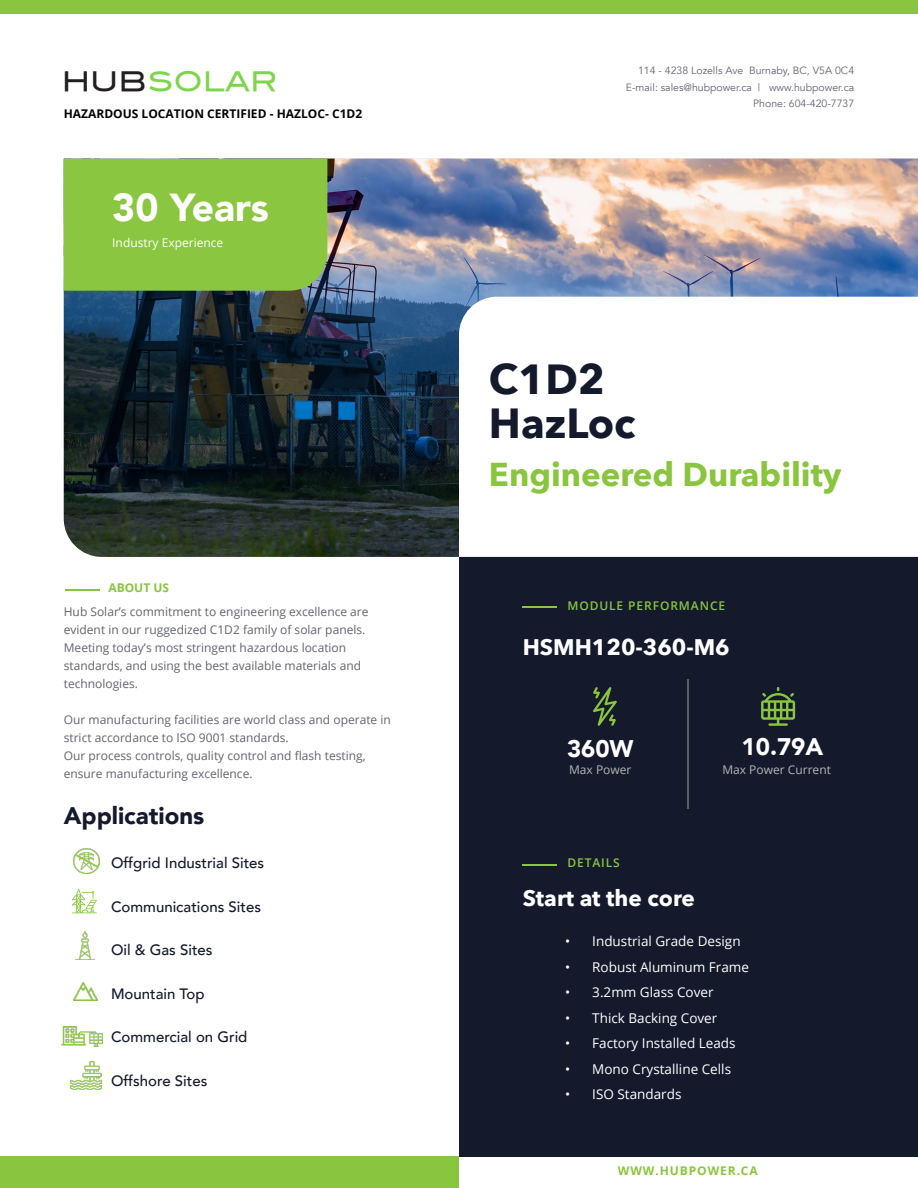
<style>
.page{position:relative;width:918px;height:1188px;background:#fff}
.page>*{position:absolute;margin:0;border:0;box-sizing:border-box;transform-origin:0 0}
.t1{font:700 42px "Avenir Next";color:#141a2c}
.t2{font:700 42px "Avenir Next";color:#131a2c}
.t3{font:900 39px "Avenir";color:#fff}
.t4{font:700 33px "Avenir Next";color:#89c53f}
.t5{font:26.85px "Blair Md ITCTT Medium";color:#7fd44f}
.t6{font:900 24px "Avenir";color:#141a2c}
.t7{font:900 24px "Avenir";color:#fff}
.t8{font:700 22.5px "Avenir Next";color:#fff}
.t9{font:500 15px "Avenir";color:#141a2c}
.t10{font:13.5px "Open Sans";color:#fff}
.t11{font:12px/18px "Open Sans";color:#636570}
.t12{font:700 12px "Open Sans";color:#040503}
.t13{font:600 12px "Open Sans";letter-spacing:.075em;color:#89c53f}
.t14{font:12px "Open Sans";color:#b5b4b6}
.t15{font:700 12px "Open Sans";letter-spacing:.075em;color:#89c53f}
.t16{font:12px "Open Sans";color:#fff}
.t17{font:10.5px "Avenir";color:#636570}
.s1{color:#231f20}
</style>
<div class="page">
<div style="left:459px;top:557px;width:459px;height:600px;background:#141a2c"></div>
<img style="left:64px;top:159px;width:854px;height:398px">
<div style="left:0;top:1157px;width:459px;height:31px;background:#89c53f"></div>
<hr style="left:688px;top:679px;width:1px;height:130px;background:#fff">
<hr style="left:523px;top:606px;width:34px;height:1px;background:#89c53f">
<hr style="left:523px;top:865px;width:34px;height:1px;background:#89c53f">
<svg style="left:459px;top:297px;width:459px;height:260px"></svg>
<div style="left:0;top:0;width:918px;height:14px;background:#89c53f"></div>
<svg style="left:593px;top:687px;width:24px;height:39px"></svg>
<svg style="left:761px;top:687px;width:34px;height:39px"></svg>
<svg style="left:72px;top:889px;width:25px;height:24px"></svg>
<img style="left:73px;top:982px;width:24px;height:18px">
<img style="left:61px;top:1026px;width:41px;height:20px">
<img style="left:71px;top:1062px;width:30px;height:28px">
<img style="left:74px;top:848px;width:25px;height:26px">
<hr style="left:66px;top:589px;width:34px;height:1px;background:#89c53f">
<div style="left:64px;top:159px;width:263px;height:132px;background:#8ac63f"></div>
<img style="left:76px;top:932px;width:19px;height:28px">
<p class="t5" style="left:62px;top:60px;width:217px"><span class="s1">HUB</span> SOLAR</p>
<p class="t12" style="left:64px;top:105px;width:300px">HAZARDOUS LOCATION CERTIFIED - HAZLOC- C1D2</p>
<p class="t3" style="left:112px;top:174px;width:158px">30 Years</p>
<p class="t16" style="left:112px;top:235px;width:112px">Industry Experience</p>
<p class="t15" style="left:108px;top:579px;width:62px">ABOUT US</p>
<p class="t11" style="left:64px;top:602px;width:306px">Hub Solar’s commitment to engineering excellence are evident in our ruggedized C1D2 family of solar panels.</p>
<p class="t11" style="left:64px;top:638px;width:299px">Meeting today’s most stringent hazardous location standards, and using the best available materials and technologies.</p>
<p class="t11" style="left:64px;top:710px;width:329px">Our manufacturing facilities are world class and operate in strict accordance to ISO 9001 standards.</p>
<p class="t11" style="left:64px;top:746px;width:303px">Our process controls, quality control and flash testing, ensure manufacturing excellence.</p>
<p class="t6" style="left:64px;top:795px;width:142px">Applications</p>
<p class="t17" style="left:638px;top:64px;width:218px">114 - 4238 Lozells Ave Burnaby, BC, V5A 0C4</p>
<p class="t17" style="left:626px;top:81px;width:230px">E-mail: sales@hubpower.ca | www.hubpower.ca</p>
<p class="t17" style="left:753px;top:97px;width:102px">Phone: 604-420-7737</p>
<p class="t2" style="left:489px;top:343px;width:118px">C1D2</p>
<p class="t1" style="left:489px;top:387px;width:148px">HazLoc</p>
<p class="t4" style="left:489px;top:446px;width:354px">Engineered Durability</p>
<p class="t13" style="left:567px;top:597px;width:159px">MODULE PERFORMANCE</p>
<p class="t8" style="left:523px;top:627px;width:209px">HSMH120-360-M6</p>
<p class="t7" style="left:567px;top:728px;width:68px">360W</p>
<p class="t7" style="left:742px;top:726px;width:83px">10.79A</p>
<p class="t14" style="left:569px;top:761px;width:64px">Max Power</p>
<p class="t14" style="left:722px;top:761px;width:110px">Max Power Current</p>
<p class="t9" style="left:111px;top:850px;width:155px">Offgrid Industrial Sites</p>
<p class="t13" style="left:567px;top:854px;width:54px">DETAILS</p>
<p class="t9" style="left:111px;top:894px;width:152px">Communications Sites</p>
<p class="t9" style="left:111px;top:937px;width:103px">Oil &amp; Gas Sites</p>
<p class="t9" style="left:111px;top:981px;width:95px">Mountain Top</p>
<p class="t9" style="left:111px;top:1024px;width:138px">Commercial on Grid</p>
<p class="t9" style="left:111px;top:1068px;width:98px">Offshore Sites</p>
<p class="t8" style="left:523px;top:879px;width:174px">Start at the core</p>
<p class="t10" style="left:565px;top:932px;width:177px">• Industrial Grade Design</p>
<p class="t10" style="left:565px;top:958px;width:185px">• Robust Aluminum Frame</p>
<p class="t10" style="left:565px;top:983px;width:150px">• 3.2mm Glass Cover</p>
<p class="t10" style="left:565px;top:1009px;width:154px">• Thick Backing Cover</p>
<p class="t10" style="left:565px;top:1034px;width:172px">• Factory Installed Leads</p>
<p class="t10" style="left:565px;top:1060px;width:167px">• Mono Crystalline Cells</p>
<p class="t10" style="left:565px;top:1085px;width:118px">• ISO Standards</p>
<p class="t15" style="left:618px;top:1162px;width:141px">WWW.HUBPOWER.CA</p>
</div>
